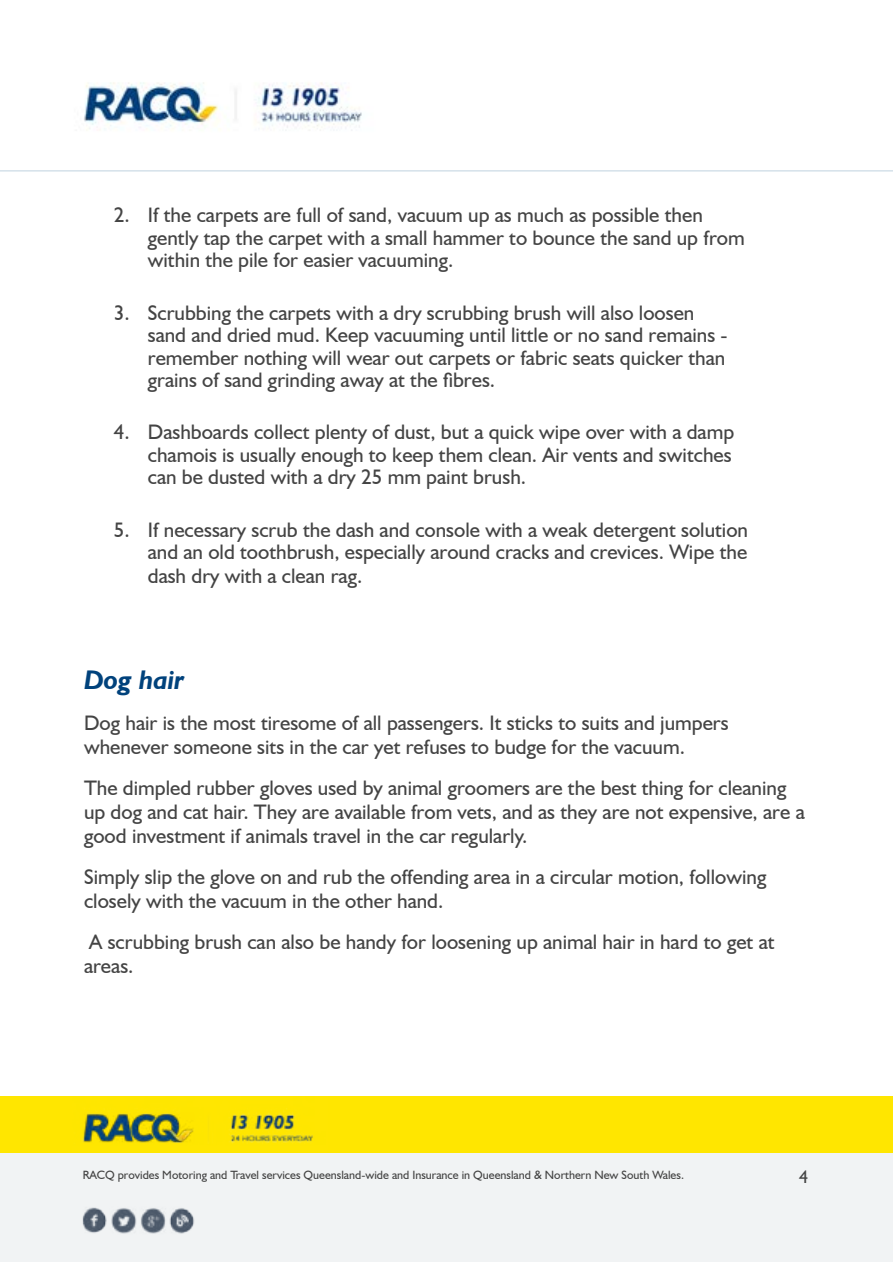
<style>
.page{position:relative;width:893px;height:1263px;background:#fff}
.page>*{position:absolute;margin:0;border:0;box-sizing:border-box;transform-origin:0 0}
.t1{font:italic 700 27px "Humanist 521 BT";color:#00427c}
.t2{font:21px/22.5px "Humanist 521 BT";color:#444}
.t3{font:18px "Humanist 521 BT";color:#444}
.t4{font:12px "Humanist 521 BT";color:#444}
</style>
<div class="page">
<div style="left:0;top:1096px;width:893px;height:81px;background:#ffe600"></div>
<div style="left:0;top:1154px;width:893px;height:108px;background:#f1f3f4"></div>
<img style="left:235px;top:82px;width:127px;height:49px">
<hr style="left:0;top:170px;width:893px;height:2px;background:#d5e1ea">
<img style="left:72px;top:1108px;width:255px;height:46px">
<svg style="left:82px;top:1207px;width:25px;height:26px"></svg>
<svg style="left:112px;top:1208px;width:24px;height:25px"></svg>
<svg style="left:141px;top:1208px;width:25px;height:26px"></svg>
<svg style="left:169px;top:1208px;width:25px;height:25px"></svg>
<img style="left:84px;top:82px;width:135px;height:47px">
<svg style="left:78px;top:1108px;width:129px;height:45px"></svg>
<p class="t2" style="left:148px;top:204px;width:598px;text-indent:-34px">2. If the carpets are full of sand, vacuum up as much as possible then gently tap the carpet with a small hammer to bounce the sand up from within the pile for easier vacuuming.</p>
<p class="t2" style="left:148px;top:301px;width:581px;text-indent:-34px">3. Scrubbing the carpets with a dry scrubbing brush will also loosen sand and dried mud. Keep vacuuming until little or no sand remains - remember nothing will wear out carpets or fabric seats quicker than grains of sand grinding away at the fibres.</p>
<p class="t2" style="left:148px;top:421px;width:588px;text-indent:-34px">4. Dashboards collect plenty of dust, but a quick wipe over with a damp chamois is usually enough to keep them clean. Air vents and switches can be dusted with a dry 25 mm paint brush.</p>
<p class="t2" style="left:148px;top:517px;width:602px;line-height:23.2px;text-align:justify;text-indent:-34px">5. If necessary scrub the dash and console with a weak detergent solution and an old toothbrush, especially around cracks and crevices. Wipe the dash dry with a clean rag.</p>
<p class="t1" style="left:84px;top:663px;width:103px">Dog hair</p>
<p class="t2" style="left:84px;top:710px;width:646px;line-height:24px">Dog hair is the most tiresome of all passengers. It sticks to suits and jumpers whenever someone sits in the car yet refuses to budge for the vacuum.</p>
<p class="t2" style="left:84px;top:775px;width:722px;line-height:24px">The dimpled rubber gloves used by animal groomers are the best thing for cleaning up dog and cat hair. They are available from vets, and as they are not expensive, are a good investment if animals travel in the car regularly.</p>
<p class="t2" style="left:84px;top:864px;width:684px;line-height:24px">Simply slip the glove on and rub the offending area in a circular motion, following closely with the vacuum in the other hand.</p>
<p class="t2" style="left:84px;top:929px;width:692px;line-height:24px">A scrubbing brush can also be handy for loosening up animal hair in hard to get at areas.</p>
<p class="t4" style="left:83px;top:1167px;width:603px">RACQ provides Motoring and Travel services Queensland-wide and Insurance in Queensland &amp; Northern New South Wales.</p>
<p class="t3" style="left:799px;top:1166px;width:11px">4</p>
</div>
